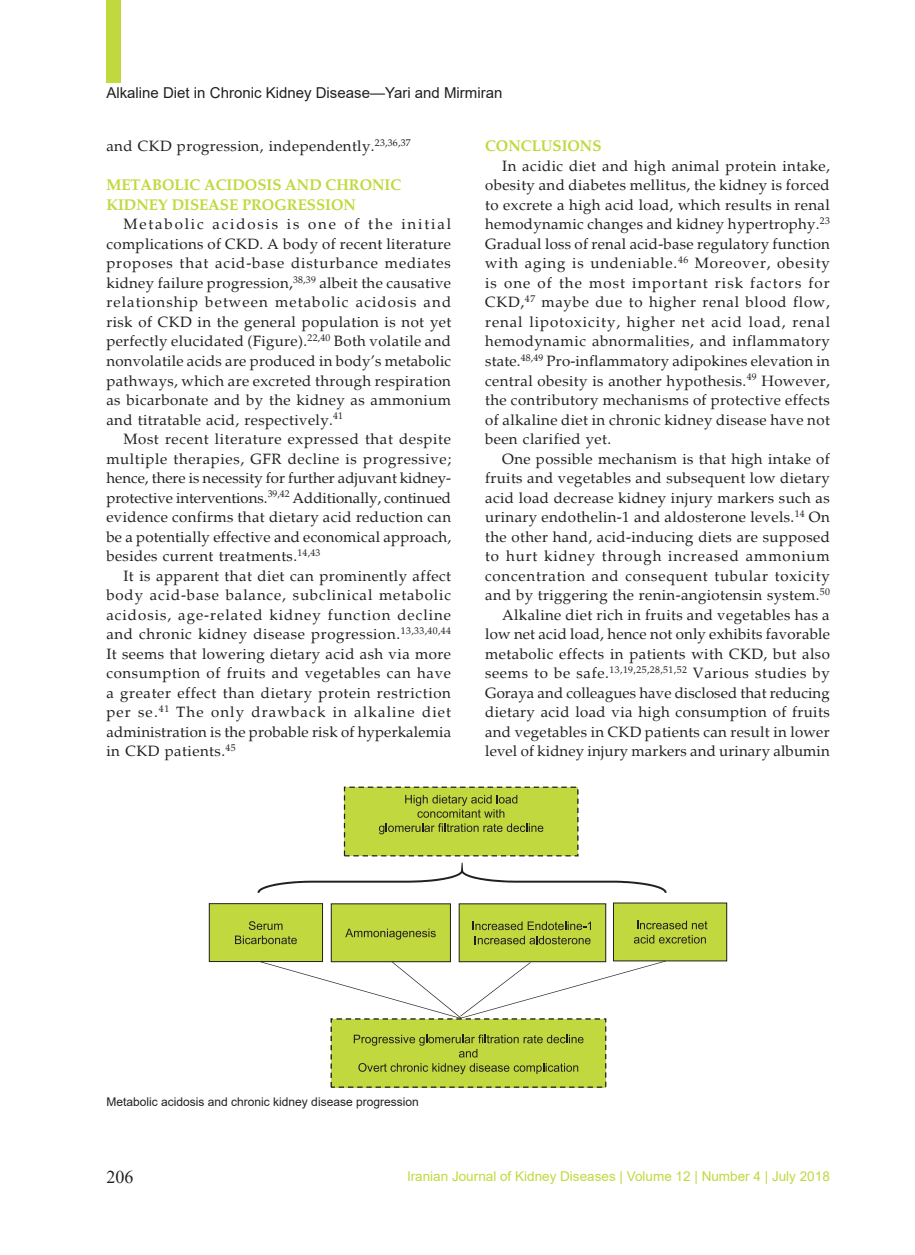
<style>
.page{position:relative;width:915px;height:1255px;background:#fff}
.page>*{position:absolute;margin:0;border:0;box-sizing:border-box;transform-origin:0 0}
.t1{font:18px "Times New Roman";color:#231f20}
.t2{font:700 15.75px/19.5px "Palatino";color:#c2d83f;scale:.95 1}
.t3{font:15px/19.5px "Palatino";letter-spacing:.025em;color:#231f20;text-align:justify}
.t4{font:15px "Arial";color:#231f20}
.t5{font:13.5px "Arial";color:#c2d83f}
.t6{font:12px "Arial";color:#231f20}
</style>
<div class="page">
<div style="left:106px;top:0;width:15px;height:83px;background:#c2d83f"></div>
<div style="left:331px;top:903px;width:119px;height:58px;background:#c2d83f"></div>
<div style="left:459px;top:903px;width:146px;height:58px;background:#c2d83f"></div>
<div style="left:458px;top:903px;width:148px;height:59px;border:1px solid #231f20"></div>
<div style="left:209px;top:903px;width:113px;height:58px;background:#c2d83f"></div>
<div style="left:209px;top:903px;width:114px;height:58px;border:1px solid #231f20"></div>
<div style="left:613px;top:903px;width:113px;height:57px;background:#c2d83f"></div>
<svg style="left:344px;top:786px;width:234px;height:70px;background:#b5c93e"></svg>
<svg style="left:257px;top:862px;width:409px;height:30px"></svg>
<svg style="left:345px;top:928px;width:90px;height:11px"></svg>
<svg style="left:472px;top:921px;width:118px;height:23px"></svg>
<svg style="left:249px;top:921px;width:33px;height:8px"></svg>
<svg style="left:235px;top:935px;width:62px;height:9px"></svg>
<svg style="left:634px;top:920px;width:73px;height:23px"></svg>
<svg style="left:260px;top:960px;width:405px;height:127px"></svg>
<p class="t4" style="left:106px;top:82px;width:397px">Alkaline Diet in Chronic Kidney Disease—Yari and Mirmiran</p>
<p class="t3" style="left:106px;top:137px;width:306px">and CKD progression, independently.<sup>23,36,37</sup></p>
<p class="t2" style="left:106px;top:175px;width:312px">METABOLIC ACIDOSIS AND CHRONIC<br>KIDNEY DISEASE PROGRESSION</p>
<p class="t3" style="left:106px;top:215px;width:346px;text-indent:17px">Metabolic acidosis is one of the initial complications of CKD. A body of recent literature proposes that acid-base disturbance mediates kidney failure progression,<sup>38,39</sup> albeit the causative relationship between metabolic acidosis and risk of CKD in the general population is not yet perfectly elucidated (Figure).<sup>22,40</sup> Both volatile and nonvolatile acids are produced in body’s metabolic pathways, which are excreted through respiration as bicarbonate and by the kidney as ammonium and titratable acid, respectively.<sup>41</sup></p>
<p class="t3" style="left:106px;top:429px;width:346px;text-indent:17px">Most recent literature expressed that despite multiple therapies, GFR decline is progressive; hence, there is necessity for further adjuvant kidney&shy;protective interventions.<sup>39,42</sup> Additionally, continued evidence confirms that dietary acid reduction can be a potentially effective and economical approach, besides current treatments.<sup>14,43</sup></p>
<p class="t3" style="left:106px;top:566px;width:346px;text-indent:17px">It is apparent that diet can prominently affect body acid-base balance, subclinical metabolic acidosis, age-related kidney function decline and chronic kidney disease progression.<sup>13,33,40,44<br></sup>It seems that lowering dietary acid ash via more consumption of fruits and vegetables can have a greater effect than dietary protein restriction per se.<sup>41</sup> The only drawback in alkaline diet administration is the probable risk of hyperkalemia in CKD patients.<sup>45</sup></p>
<p class="t2" style="left:485px;top:136px;width:124px">CONCLUSIONS</p>
<p class="t3" style="left:485px;top:156px;width:346px;text-indent:17px">In acidic diet and high animal protein intake, obesity and diabetes mellitus, the kidney is forced to excrete a high acid load, which results in renal hemodynamic changes and kidney hypertrophy.<sup>23<br></sup>Gradual loss of renal acid-base regulatory function with aging is undeniable.<sup>46</sup> Moreover, obesity is one of the most important risk factors for CKD,<sup>47</sup> maybe due to higher renal blood flow, renal lipotoxicity, higher net acid load, renal hemodynamic abnormalities, and inflammatory state.<sup>48,49</sup> Pro-inflammatory adipokines elevation in central obesity is another hypothesis.<sup>49</sup> However, the contributory mechanisms of protective effects of alkaline diet in chronic kidney disease have not been clarified yet.</p>
<p class="t3" style="left:485px;top:449px;width:346px;text-align:right">One possible mechanism is that high intake of fruits and vegetables and subsequent low dietary acid load decrease kidney injury markers such as urinary endothelin-1 and aldosterone levels.<sup>14</sup> On the other hand, acid-inducing diets are supposed to hurt kidney through increased ammonium concentration and consequent tubular toxicity and by triggering the renin-angiotensin system.<sup>50<br></sup>Alkaline diet rich in fruits and vegetables has a low net acid load, hence not only exhibits favorable metabolic effects in patients with CKD, but also seems to be safe.<sup>13,19,25,28,51,52</sup> Various studies by Goraya and colleagues have disclosed that reducing dietary acid load via high consumption of fruits and vegetables in CKD patients can result in lower level of kidney injury markers and urinary albumin</p>
<p class="t6" style="left:106px;top:1093px;width:314px">Metabolic acidosis and chronic kidney disease progression</p>
<p class="t1" style="left:106px;top:1164px;width:28px">206</p>
<p class="t5" style="left:407px;top:1166px;width:424px">Iranian Journal of Kidney Diseases | Volume 12 | Number 4 | July 2018</p>
</div>
